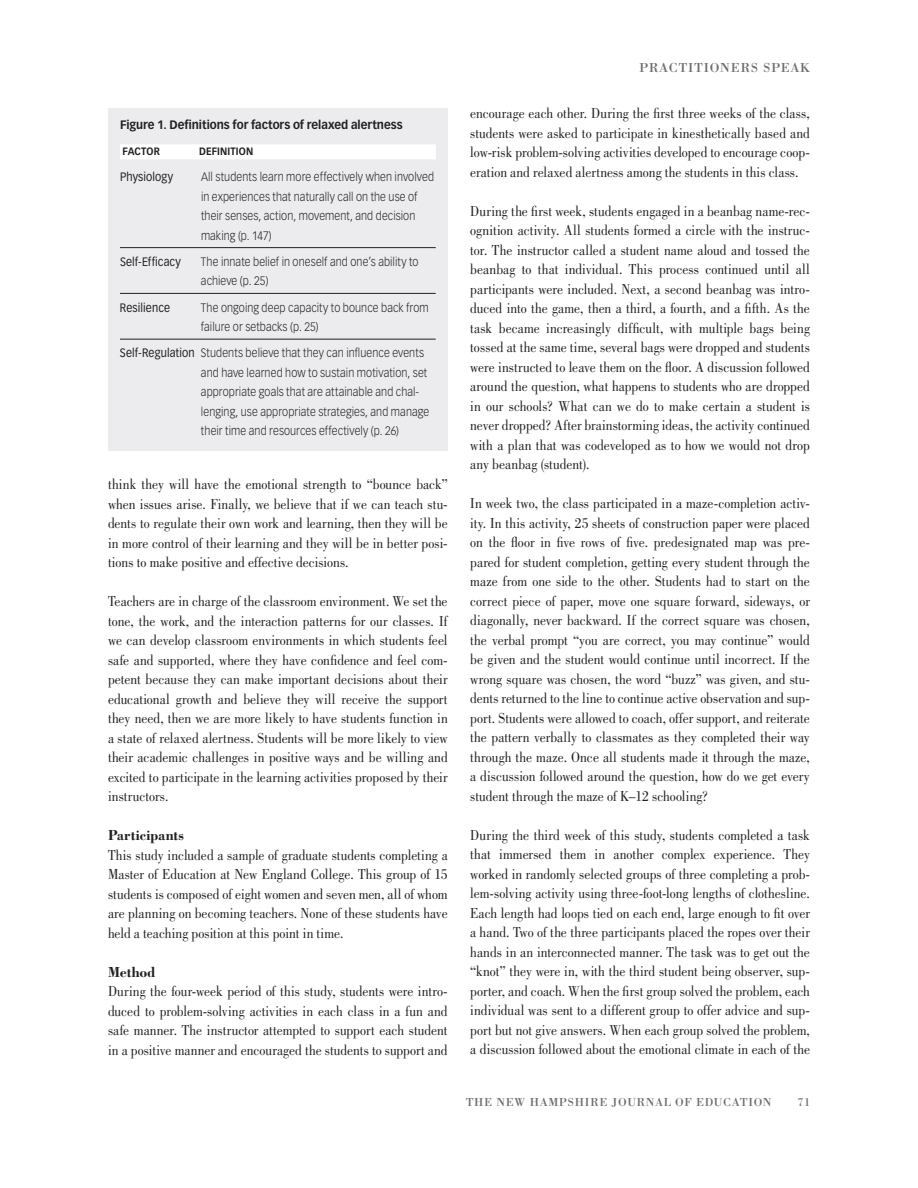
<style>
.page{position:relative;width:918px;height:1188px;background:#fff}
.page>*{position:absolute;margin:0;border:0;box-sizing:border-box;transform-origin:0 0}
.t1{font:15px/19.5px "Bodoni Std";color:#231f20;text-align:justify;scale:.9 1}
.t2{font:700 15px "Bodoni Std";color:#231f20;scale:.95 1}
.t3{font:13.5px "Bodoni Std";letter-spacing:.05em;color:#6c6d70}
.t4{font:300 12px/19.5px "Vectora LT Std";letter-spacing:.01em;color:#231f20;scale:.9 1}
.t5{font:700 12px "Vectora LT Std";color:#231f20;scale:.95 1}
.t6{font:12px "Bodoni Std";letter-spacing:.05em;color:#6c6d70}
.t7{font:12px "Vectora LT Std";letter-spacing:.01em;color:#231f20;scale:.9 1}
.t8{font:700 10.5px "Vectora LT Std";letter-spacing:.015em;color:#231f20;scale:.9 1}
.s1{font-weight:400}
</style>
<div class="page">
<div style="left:108px;top:108px;width:340px;height:342px;background:#ececee"></div>
<div style="left:120px;top:144px;width:316px;height:15px;background:#fff"></div>
<hr style="left:120px;top:247px;width:316px;height:1px;background:#231f20">
<hr style="left:120px;top:293px;width:316px;height:1px;background:#231f20">
<hr style="left:120px;top:339px;width:316px;height:1px;background:#231f20">
<p class="t5" style="left:120px;top:120px;width:299px">Figure 1. Definitions for factors of relaxed alertness</p>
<p class="t8" style="left:123px;top:147px;width:43px">FACTOR</p>
<p class="t8" style="left:199px;top:147px;width:62px">DEFINITION</p>
<p class="t7" style="left:120px;top:172px;width:61px">Physiology</p>
<p class="t4" style="left:201px;top:168px;width:261px">All students learn more effectively when involved in experiences that naturally call on the use of their senses, action, movement, and decision making (p. 147)</p>
<p class="t7" style="left:120px;top:257px;width:69px">Self-Efficacy</p>
<p class="t4" style="left:201px;top:252px;width:243px">The innate belief in oneself and one’s ability to achieve (p. 25)</p>
<p class="t7" style="left:120px;top:302px;width:57px">Resilience</p>
<p class="t4" style="left:201px;top:298px;width:255px">The ongoing deep capacity to bounce back from failure or setbacks (p. 25)</p>
<p class="t4" style="left:201px;top:344px;width:255px;text-indent:-81px"><span class="s1">Self-Regulation</span> Students believe that they can influence events and have learned how to sustain motivation, set appropriate goals that are attainable and chal&shy;lenging, use appropriate strategies, and manage their time and resources effectively (p. 26)</p>
<p class="t1" style="left:108px;top:476px;width:379px">think they will have the emotional strength to “bounce back” when issues arise. Finally, we believe that if we can teach stu&shy;dents to regulate their own work and learning, then they will be in more control of their learning and they will be in better posi&shy;tions to make positive and effective decisions.</p>
<p class="t1" style="left:108px;top:593px;width:379px">Teachers are in charge of the classroom environment. We set the tone, the work, and the interaction patterns for our classes. If we can develop classroom environments in which students feel safe and supported, where they have confidence and feel com&shy;petent because they can make important decisions about their educational growth and believe they will receive the support they need, then we are more likely to have students function in a state of relaxed alertness. Students will be more likely to view their academic challenges in positive ways and be willing and excited to participate in the learning activities proposed by their instructors.</p>
<p class="t2" style="left:108px;top:829px;width:82px">Participants</p>
<p class="t1" style="left:108px;top:846px;width:379px">This study included a sample of graduate students completing a Master of Education at New England College. This group of 15 students is composed of eight women and seven men, all of whom are planning on becoming teachers. None of these students have held a teaching position at this point in time.</p>
<p class="t2" style="left:108px;top:966px;width:52px">Method</p>
<p class="t1" style="left:108px;top:983px;width:379px">During the four-week period of this study, students were intro&shy;duced to problem-solving activities in each class in a fun and safe manner. The instructor attempted to support each student in a positive manner and encouraged the students to support and</p>
<p class="t3" style="left:639px;top:60px;width:172px">PRACTITIONERS SPEAK</p>
<p class="t1" style="left:470px;top:105px;width:379px">encourage each other. During the first three weeks of the class, students were asked to participate in kinesthetically based and low-risk problem-solving activities developed to encourage coop&shy;eration and relaxed alertness among the students in this class.</p>
<p class="t1" style="left:470px;top:203px;width:379px">During the first week, students engaged in a beanbag name-rec&shy;ognition activity. All students formed a circle with the instruc&shy;tor. The instructor called a student name aloud and tossed the beanbag to that individual. This process continued until all participants were included. Next, a second beanbag was intro&shy;duced into the game, then a third, a fourth, and a fifth. As the task became increasingly difficult, with multiple bags being tossed at the same time, several bags were dropped and students were instructed to leave them on the floor. A discussion followed around the question, what happens to students who are dropped in our schools? What can we do to make certain a student is never dropped? After brainstorming ideas, the activity continued with a plan that was codeveloped as to how we would not drop any beanbag (student).</p>
<p class="t1" style="left:470px;top:495px;width:379px">In week two, the class participated in a maze-completion activ&shy;ity. In this activity, 25 sheets of construction paper were placed on the floor in five rows of five. predesignated map was pre&shy;pared for student completion, getting every student through the maze from one side to the other. Students had to start on the correct piece of paper, move one square forward, sideways, or diagonally, never backward. If the correct square was chosen, the verbal prompt “you are correct, you may continue” would be given and the student would continue until incorrect. If the wrong square was chosen, the word “buzz” was given, and stu&shy;dents returned to the line to continue active observation and sup&shy;port. Students were allowed to coach, offer support, and reiterate the pattern verbally to classmates as they completed their way through the maze. Once all students made it through the maze, a discussion followed around the question, how do we get every student through the maze of K–12 schooling?</p>
<p class="t1" style="left:470px;top:827px;width:379px">During the third week of this study, students completed a task that immersed them in another complex experience. They worked in randomly selected groups of three completing a prob&shy;lem-solving activity using three-foot-long lengths of clothesline.<br>Each length had loops tied on each end, large enough to fit over a hand. Two of the three participants placed the ropes over their hands in an interconnected manner. The task was to get out the “knot” they were in, with the third student being observer, sup&shy;porter, and coach. When the first group solved the problem, each individual was sent to a different group to offer advice and sup&shy;port but not give answers. When each group solved the problem, a discussion followed about the emotional climate in each of the</p>
<p class="t6" style="left:466px;top:1095px;width:307px">THE NEW HAMPSHIRE JOURNAL OF EDUCATION</p>
<p class="t6" style="left:797px;top:1095px;width:14px">71</p>
</div>
